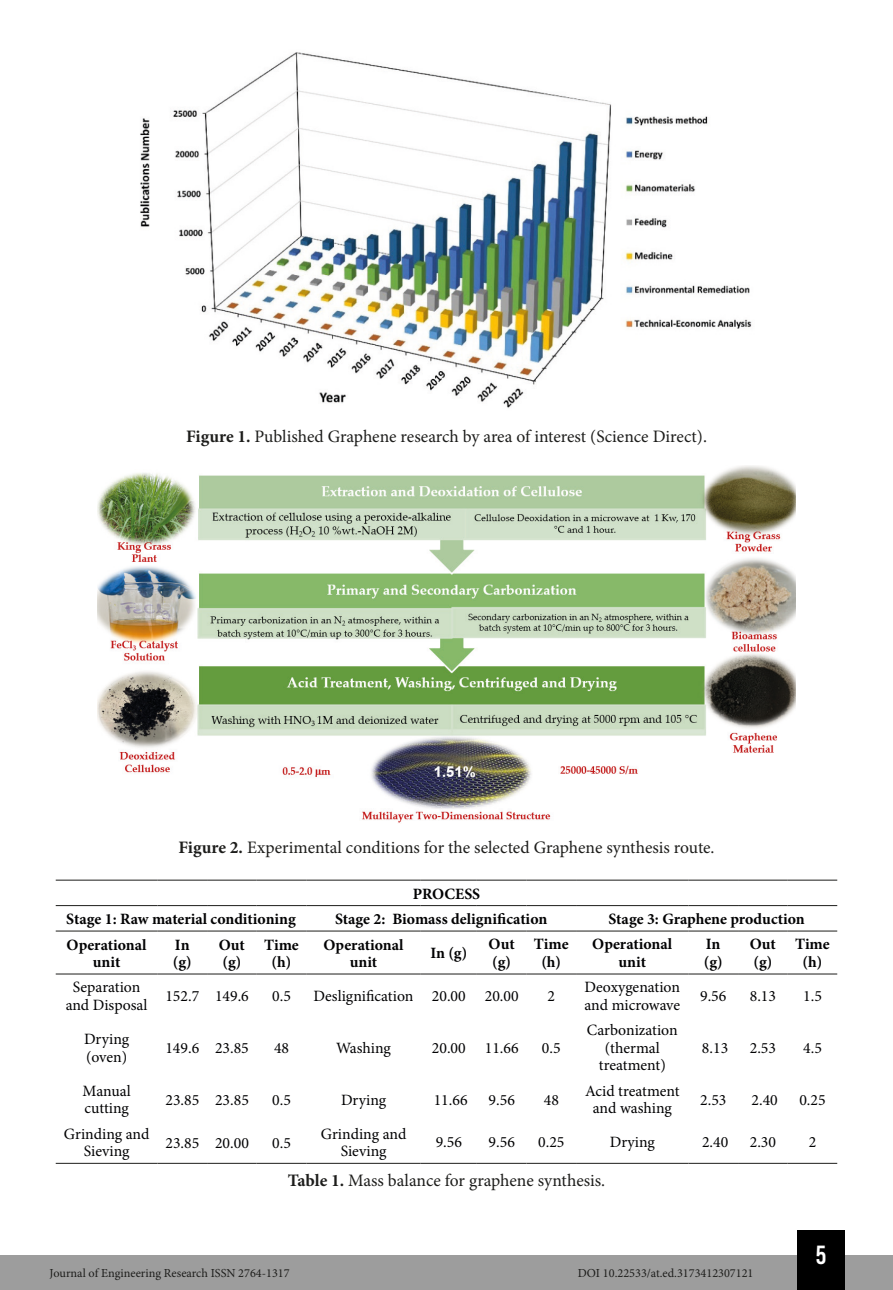
<style>
.page{position:relative;width:893px;height:1290px;background:#fff}
.page>*{position:absolute;margin:0;border:0;box-sizing:border-box;transform-origin:0 0}
.t1{font:26.25px "Bebas Kai";color:#fff}
.t2{font:17.5px "Minion Pro";letter-spacing:-.005em;color:#1d1d1b}
.t3{font:15.75px/17.5px "Minion Pro";color:#020203;text-align:center}
.t4{font:700 15.75px/17.5px "Minion Pro";color:#020203;text-align:center}
.t5{font:12.25px "Minion Pro";color:#1d1d1b}
.s1{font-weight:700}
</style>
<div class="page">
<div style="left:0;top:1255px;width:893px;height:35px;background:#9d9d9d"></div>
<div style="left:797px;top:1230px;width:48px;height:60px;background:#000"></div>
<img style="left:140px;top:52px;width:612px;height:356px">
<img style="left:98px;top:466px;width:697px;height:357px">
<hr style="left:56px;top:905px;width:101px;height:1px;background:#1d1d1b">
<hr style="left:157px;top:905px;width:50px;height:1px;background:#1d1d1b">
<hr style="left:207px;top:905px;width:50px;height:1px;background:#1d1d1b">
<hr style="left:257px;top:905px;width:49px;height:1px;background:#1d1d1b">
<hr style="left:306px;top:905px;width:115px;height:1px;background:#1d1d1b">
<hr style="left:421px;top:905px;width:56px;height:1px;background:#1d1d1b">
<hr style="left:477px;top:905px;width:49px;height:1px;background:#1d1d1b">
<hr style="left:526px;top:905px;width:50px;height:1px;background:#1d1d1b">
<hr style="left:576px;top:905px;width:112px;height:1px;background:#1d1d1b">
<hr style="left:688px;top:905px;width:50px;height:1px;background:#1d1d1b">
<hr style="left:738px;top:905px;width:50px;height:1px;background:#1d1d1b">
<hr style="left:788px;top:905px;width:49px;height:1px;background:#1d1d1b">
<hr style="left:56px;top:930px;width:101px;height:1px;background:#1d1d1b">
<hr style="left:157px;top:930px;width:50px;height:1px;background:#1d1d1b">
<hr style="left:207px;top:930px;width:50px;height:1px;background:#1d1d1b">
<hr style="left:257px;top:930px;width:49px;height:1px;background:#1d1d1b">
<hr style="left:306px;top:930px;width:115px;height:1px;background:#1d1d1b">
<hr style="left:421px;top:930px;width:56px;height:1px;background:#1d1d1b">
<hr style="left:477px;top:930px;width:49px;height:1px;background:#1d1d1b">
<hr style="left:526px;top:930px;width:50px;height:1px;background:#1d1d1b">
<hr style="left:576px;top:930px;width:112px;height:1px;background:#1d1d1b">
<hr style="left:688px;top:930px;width:50px;height:1px;background:#1d1d1b">
<hr style="left:738px;top:930px;width:50px;height:1px;background:#1d1d1b">
<hr style="left:788px;top:930px;width:49px;height:1px;background:#1d1d1b">
<hr style="left:56px;top:973px;width:101px;height:1px;background:#1d1d1b">
<hr style="left:157px;top:973px;width:50px;height:1px;background:#1d1d1b">
<hr style="left:207px;top:973px;width:50px;height:1px;background:#1d1d1b">
<hr style="left:257px;top:973px;width:49px;height:1px;background:#1d1d1b">
<hr style="left:306px;top:973px;width:115px;height:1px;background:#1d1d1b">
<hr style="left:421px;top:973px;width:56px;height:1px;background:#1d1d1b">
<hr style="left:477px;top:973px;width:49px;height:1px;background:#1d1d1b">
<hr style="left:526px;top:973px;width:50px;height:1px;background:#1d1d1b">
<hr style="left:576px;top:973px;width:112px;height:1px;background:#1d1d1b">
<hr style="left:688px;top:973px;width:50px;height:1px;background:#1d1d1b">
<hr style="left:738px;top:973px;width:50px;height:1px;background:#1d1d1b">
<hr style="left:788px;top:973px;width:49px;height:1px;background:#1d1d1b">
<hr style="left:56px;top:880px;width:101px;height:1px;background:#1d1d1b">
<hr style="left:157px;top:880px;width:50px;height:1px;background:#1d1d1b">
<hr style="left:207px;top:880px;width:50px;height:1px;background:#1d1d1b">
<hr style="left:257px;top:880px;width:49px;height:1px;background:#1d1d1b">
<hr style="left:306px;top:880px;width:115px;height:1px;background:#1d1d1b">
<hr style="left:421px;top:880px;width:56px;height:1px;background:#1d1d1b">
<hr style="left:477px;top:880px;width:49px;height:1px;background:#1d1d1b">
<hr style="left:526px;top:880px;width:50px;height:1px;background:#1d1d1b">
<hr style="left:576px;top:880px;width:112px;height:1px;background:#1d1d1b">
<hr style="left:688px;top:880px;width:50px;height:1px;background:#1d1d1b">
<hr style="left:738px;top:880px;width:50px;height:1px;background:#1d1d1b">
<hr style="left:788px;top:880px;width:49px;height:1px;background:#1d1d1b">
<hr style="left:56px;top:1163px;width:101px;height:1px;background:#1d1d1b">
<hr style="left:157px;top:1163px;width:50px;height:1px;background:#1d1d1b">
<hr style="left:207px;top:1163px;width:50px;height:1px;background:#1d1d1b">
<hr style="left:257px;top:1163px;width:49px;height:1px;background:#1d1d1b">
<hr style="left:306px;top:1163px;width:115px;height:1px;background:#1d1d1b">
<hr style="left:421px;top:1163px;width:56px;height:1px;background:#1d1d1b">
<hr style="left:477px;top:1163px;width:49px;height:1px;background:#1d1d1b">
<hr style="left:526px;top:1163px;width:50px;height:1px;background:#1d1d1b">
<hr style="left:576px;top:1163px;width:112px;height:1px;background:#1d1d1b">
<hr style="left:688px;top:1163px;width:50px;height:1px;background:#1d1d1b">
<hr style="left:738px;top:1163px;width:50px;height:1px;background:#1d1d1b">
<hr style="left:788px;top:1163px;width:49px;height:1px;background:#1d1d1b">
<p class="t2" style="left:186px;top:425px;width:522px"><span class="s1">Figure 1.</span> Published Graphene research by area of interest (Science Direct).</p>
<p class="t2" style="left:178px;top:835px;width:538px"><span class="s1">Figure 2.</span> Experimental conditions for the selected Graphene synthesis route.</p>
<p class="t4" style="left:413px;top:884px;width:69px">PROCESS</p>
<p class="t4" style="left:66px;top:910px;width:231px">Stage 1: Raw material conditioning</p>
<p class="t4" style="left:335px;top:910px;width:214px">Stage 2: Biomass delignification</p>
<p class="t4" style="left:608px;top:910px;width:198px">Stage 3: Graphene production</p>
<p class="t4" style="left:67px;top:935px;width:82px">Operational unit</p>
<p class="t4" style="left:173px;top:935px;width:20px;text-align:left">In (g)</p>
<p class="t4" style="left:219px;top:935px;width:28px;text-align:left">Out (g)</p>
<p class="t4" style="left:264px;top:935px;width:36px">Time (h)</p>
<p class="t4" style="left:323px;top:935px;width:82px">Operational unit</p>
<p class="t4" style="left:430px;top:944px;width:38px">In (g)</p>
<p class="t4" style="left:489px;top:935px;width:28px;text-align:left">Out (g)</p>
<p class="t4" style="left:534px;top:935px;width:36px">Time (h)</p>
<p class="t4" style="left:592px;top:935px;width:82px">Operational unit</p>
<p class="t4" style="left:704px;top:935px;width:20px;text-align:left">In (g)</p>
<p class="t4" style="left:750px;top:935px;width:28px;text-align:left">Out (g)</p>
<p class="t4" style="left:795px;top:935px;width:36px">Time (h)</p>
<p class="t3" style="left:66px;top:979px;width:83px">Separation and Disposal</p>
<p class="t3" style="left:165px;top:987px;width:85px">152.7 149.6</p>
<p class="t3" style="left:272px;top:987px;width:20px">0.5</p>
<p class="t3" style="left:314px;top:987px;width:206px">Deslignification 20.00 20.00</p>
<p class="t3" style="left:547px;top:987px;width:9px">2</p>
<p class="t3" style="left:584px;top:979px;width:97px;text-align:left">Deoxygenation and microwave</p>
<p class="t3" style="left:700px;top:987px;width:28px">9.56</p>
<p class="t3" style="left:750px;top:987px;width:28px">8.13</p>
<p class="t3" style="left:803px;top:987px;width:20px">1.5</p>
<p class="t3" style="left:84px;top:1030px;width:47px;text-align:left">Drying (oven)</p>
<p class="t3" style="left:165px;top:1039px;width:85px">149.6 23.85</p>
<p class="t3" style="left:274px;top:1039px;width:17px">48</p>
<p class="t3" style="left:336px;top:1039px;width:56px">Washing</p>
<p class="t3" style="left:432px;top:1039px;width:88px">20.00 11.66</p>
<p class="t3" style="left:542px;top:1039px;width:20px">0.5</p>
<p class="t3" style="left:587px;top:1021px;width:92px">Carbonization (thermal treatment)</p>
<p class="t3" style="left:702px;top:1039px;width:28px">8.13</p>
<p class="t3" style="left:750px;top:1039px;width:28px">2.53</p>
<p class="t3" style="left:803px;top:1039px;width:20px">4.5</p>
<p class="t3" style="left:83px;top:1082px;width:50px;text-align:left">Manual cutting</p>
<p class="t3" style="left:165px;top:1091px;width:85px">23.85 23.85</p>
<p class="t3" style="left:272px;top:1091px;width:20px">0.5</p>
<p class="t3" style="left:341px;top:1091px;width:47px">Drying</p>
<p class="t3" style="left:434px;top:1091px;width:35px">11.66</p>
<p class="t3" style="left:489px;top:1091px;width:28px">9.56</p>
<p class="t3" style="left:544px;top:1091px;width:17px">48</p>
<p class="t3" style="left:585px;top:1082px;width:96px">Acid treatment and washing</p>
<p class="t3" style="left:700px;top:1091px;width:28px">2.53</p>
<p class="t3" style="left:752px;top:1091px;width:28px">2.40</p>
<p class="t3" style="left:799px;top:1091px;width:28px">0.25</p>
<p class="t3" style="left:64px;top:1125px;width:87px">Grinding and<br>Sieving</p>
<p class="t3" style="left:165px;top:1134px;width:85px">23.85 20.00</p>
<p class="t3" style="left:272px;top:1134px;width:20px">0.5</p>
<p class="t3" style="left:321px;top:1125px;width:87px">Grinding and<br>Sieving</p>
<p class="t3" style="left:436px;top:1134px;width:28px">9.56</p>
<p class="t3" style="left:489px;top:1134px;width:28px">9.56</p>
<p class="t3" style="left:538px;top:1134px;width:28px">0.25</p>
<p class="t3" style="left:610px;top:1134px;width:47px">Drying</p>
<p class="t3" style="left:702px;top:1134px;width:28px">2.40</p>
<p class="t3" style="left:750px;top:1134px;width:28px">2.30</p>
<p class="t3" style="left:809px;top:1134px;width:9px">2</p>
<p class="t2" style="left:288px;top:1169px;width:319px"><span class="s1">Table 1.</span> Mass balance for graphene synthesis.</p>
<p class="t5" style="left:50px;top:1265px;width:242px">Journal of Engineering Research ISSN 2764-1317</p>
<p class="t5" style="left:578px;top:1265px;width:177px">DOI 10.22533/at.ed.3173412307121</p>
<h1 class="t1" style="left:816px;top:1241px;width:12px">5</h1>
</div>
